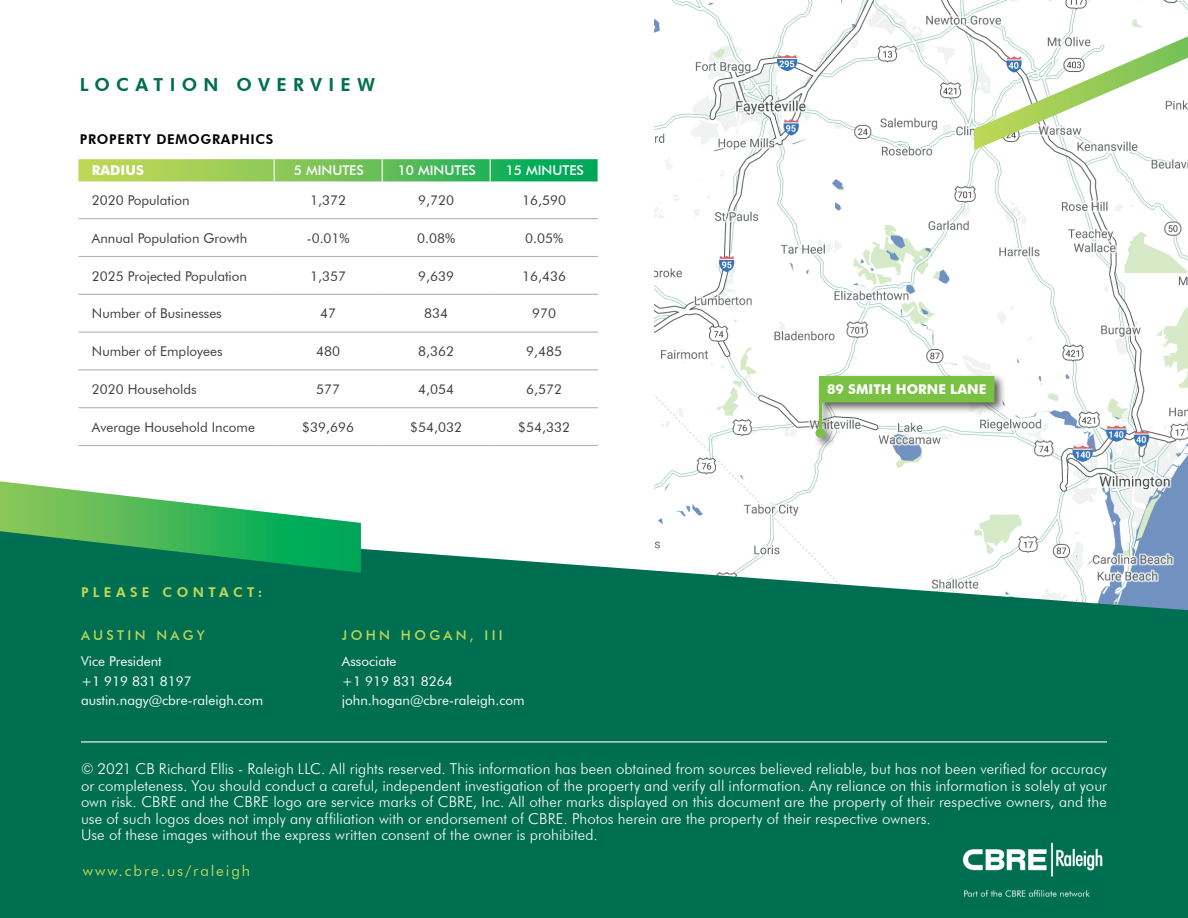
<style>
.page{position:relative;width:1188px;height:918px;background:#fff}
.page>*{position:absolute;margin:0;border:0;box-sizing:border-box;transform-origin:0 0}
.t1{font:800 18px "Futura BT";letter-spacing:.35em;color:#006e51}
.t2{font:300 15px/16.5px "Futura BT";letter-spacing:.005em;color:#fff}
.t3{font:15px "Futura BT";letter-spacing:.125em;color:#bed856}
.t4{font:13.5px "Futura BT";color:#3e3e3f}
.t5{font:13.5px/19.5px "Futura BT";color:#fff}
.t6{font:500 13.5px "Futura BT";color:#fff}
.t7{font:500 13.5px "Futura BT";letter-spacing:.25em;color:#bed856}
.t8{font:700 13.5px "Futura BT";color:#fff}
.t9{font:800 13.5px "Futura BT";letter-spacing:.05em;color:#040503}
.t10{font:800 13.5px "Futura BT";letter-spacing:.325em;color:#bed856}
</style>
<div class="page">
<img style="left:654px;top:0;width:534px;height:522px">
<svg style="left:0;top:522px;width:1188px;height:396px;background:#197c62"></svg>
<hr style="left:81px;top:741px;width:1026px;height:1px;background:#fff">
<svg style="left:0;top:481px;width:361px;height:92px"></svg>
<svg style="left:974px;top:36px;width:214px;height:114px"></svg>
<img style="left:955px;top:837px;width:152px;height:68px">
<hr style="left:78px;top:218px;width:196px;height:1px;background:#b2b3b7">
<hr style="left:274px;top:218px;width:108px;height:1px;background:#b2b3b7">
<hr style="left:382px;top:218px;width:108px;height:1px;background:#b2b3b7">
<hr style="left:490px;top:218px;width:108px;height:1px;background:#b2b3b7">
<hr style="left:78px;top:332px;width:196px;height:1px;background:#b2b3b7">
<hr style="left:274px;top:332px;width:108px;height:1px;background:#b2b3b7">
<hr style="left:382px;top:332px;width:108px;height:1px;background:#b2b3b7">
<hr style="left:490px;top:332px;width:108px;height:1px;background:#b2b3b7">
<svg style="left:78px;top:159px;width:521px;height:22px;background:#6bc25a"></svg>
<hr style="left:78px;top:256px;width:196px;height:1px;background:#b2b3b7">
<hr style="left:274px;top:256px;width:108px;height:1px;background:#b2b3b7">
<hr style="left:382px;top:256px;width:108px;height:1px;background:#b2b3b7">
<hr style="left:490px;top:256px;width:108px;height:1px;background:#b2b3b7">
<hr style="left:78px;top:294px;width:196px;height:1px;background:#b2b3b7">
<hr style="left:274px;top:294px;width:108px;height:1px;background:#b2b3b7">
<hr style="left:382px;top:294px;width:108px;height:1px;background:#b2b3b7">
<hr style="left:490px;top:294px;width:108px;height:1px;background:#b2b3b7">
<hr style="left:78px;top:369px;width:196px;height:1px;background:#b2b3b7">
<hr style="left:274px;top:369px;width:108px;height:1px;background:#b2b3b7">
<hr style="left:382px;top:369px;width:108px;height:1px;background:#b2b3b7">
<hr style="left:490px;top:369px;width:108px;height:1px;background:#b2b3b7">
<hr style="left:78px;top:407px;width:196px;height:1px;background:#b2b3b7">
<hr style="left:274px;top:407px;width:108px;height:1px;background:#b2b3b7">
<hr style="left:382px;top:407px;width:108px;height:1px;background:#b2b3b7">
<hr style="left:490px;top:407px;width:108px;height:1px;background:#b2b3b7">
<hr style="left:78px;top:445px;width:196px;height:1px;background:#b2b3b7">
<hr style="left:274px;top:445px;width:108px;height:1px;background:#b2b3b7">
<hr style="left:382px;top:445px;width:108px;height:1px;background:#b2b3b7">
<hr style="left:490px;top:445px;width:108px;height:1px;background:#b2b3b7">
<div style="left:813px;top:373px;width:194px;height:77px;background:#231f20;opacity:.75"></div>
<hr style="left:819px;top:389px;width:3px;height:44px;background:#79c142">
<div style="left:816px;top:428px;width:9px;height:10px;background:#79c142;border-radius:50%"></div>
<div style="left:820px;top:378px;width:173px;height:23px;background:#79c142"></div>
<div style="left:819px;top:376px;width:175px;height:26px;border:3px solid #79c142"></div>
<p class="t1" style="left:80px;top:74px;width:297px">LOCATION OVERVIEW</p>
<p class="t9" style="left:80px;top:131px;width:195px">PROPERTY DEMOGRAPHICS</p>
<p class="t8" style="left:92px;top:162px;width:53px">RADIUS</p>
<p class="t6" style="left:294px;top:162px;width:72px">5 MINUTES</p>
<p class="t6" style="left:398px;top:162px;width:80px">10 MINUTES</p>
<p class="t6" style="left:506px;top:162px;width:80px">15 MINUTES</p>
<p class="t4" style="left:92px;top:192px;width:99px">2020 Population</p>
<p class="t4" style="left:310px;top:192px;width:37px">1,372</p>
<p class="t4" style="left:418px;top:192px;width:37px">9,720</p>
<p class="t4" style="left:522px;top:192px;width:45px">16,590</p>
<p class="t4" style="left:92px;top:230px;width:157px">Annual Population Growth</p>
<p class="t4" style="left:307px;top:230px;width:44px">-0.01%</p>
<p class="t4" style="left:417px;top:230px;width:39px">0.08%</p>
<p class="t4" style="left:525px;top:230px;width:39px">0.05%</p>
<p class="t4" style="left:92px;top:268px;width:157px">2025 Projected Population</p>
<p class="t4" style="left:310px;top:268px;width:37px">1,357</p>
<p class="t4" style="left:418px;top:268px;width:37px">9,639</p>
<p class="t4" style="left:522px;top:268px;width:45px">16,436</p>
<p class="t4" style="left:92px;top:305px;width:131px">Number of Businesses</p>
<p class="t4" style="left:320px;top:305px;width:17px">47</p>
<p class="t4" style="left:424px;top:305px;width:25px">834</p>
<p class="t4" style="left:532px;top:305px;width:25px">970</p>
<p class="t4" style="left:92px;top:343px;width:132px">Number of Employees</p>
<p class="t4" style="left:316px;top:343px;width:25px">480</p>
<p class="t4" style="left:418px;top:343px;width:37px">8,362</p>
<p class="t4" style="left:526px;top:343px;width:37px">9,485</p>
<p class="t4" style="left:92px;top:381px;width:106px">2020 Households</p>
<p class="t4" style="left:316px;top:381px;width:25px">577</p>
<p class="t4" style="left:418px;top:381px;width:37px">4,054</p>
<p class="t4" style="left:526px;top:381px;width:37px">6,572</p>
<p class="t4" style="left:92px;top:419px;width:165px">Average Household Income</p>
<p class="t4" style="left:302px;top:419px;width:53px">$39,696</p>
<p class="t4" style="left:410px;top:419px;width:53px">$54,032</p>
<p class="t4" style="left:518px;top:419px;width:53px">$54,332</p>
<p class="t10" style="left:81px;top:584px;width:183px">PLEASE CONTACT:</p>
<p class="t7" style="left:81px;top:627px;width:125px">AUSTIN NAGY</p>
<p class="t5" style="left:81px;top:652px;width:184px">Vice President<br>+1 919 831 8197 austin.nagy@cbre-raleigh.com</p>
<p class="t7" style="left:342px;top:627px;width:162px">JOHN HOGAN, III</p>
<p class="t5" style="left:342px;top:652px;width:184px">Associate<br>+1 919 831 8264 john.hogan@cbre-raleigh.com</p>
<p class="t8" style="left:827px;top:381px;width:161px">89 SMITH HORNE LANE</p>
<p class="t2" style="left:81px;top:760px;width:1028px">© 2021 CB Richard Ellis - Raleigh LLC. All rights reserved. This information has been obtained from sources believed reliable, but has not been verified for accuracy or completeness. You should conduct a careful, independent investigation of the property and verify all information. Any reliance on this information is solely at your own risk. CBRE and the CBRE logo are service marks of CBRE, Inc. All other marks displayed on this document are the property of their respective owners, and the use of such logos does not imply any affiliation with or endorsement of CBRE. Photos herein are the property of their respective owners.<br>Use of these images without the express written consent of the owner is prohibited.</p>
<p class="t3" style="left:83px;top:862px;width:169px">www.cbre.us/raleigh</p>
</div>
